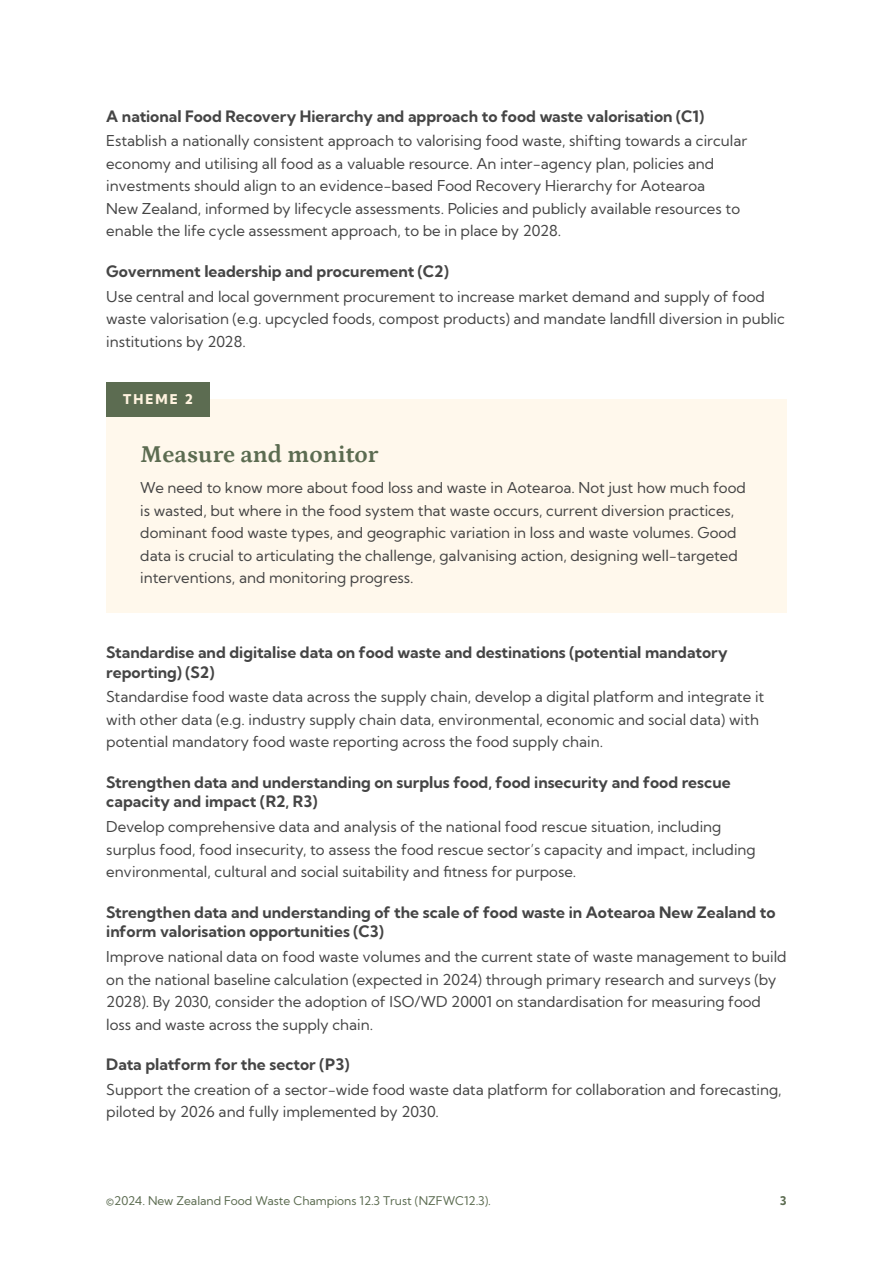
<style>
.page{position:relative;width:893px;height:1263px;background:#fff}
.page>*{position:absolute;margin:0;border:0;box-sizing:border-box;transform-origin:0 0}
.t1{font:700 24px "Petrona";color:#5c6c51}
.t2{font:700 15.75px/19.5px "Kumbh Sans";color:#454545}
.t3{font:15px/22.5px "Kumbh Sans";color:#454545}
.t4{font:800 13.5px "Kumbh Sans";letter-spacing:.15em;color:#fff3df}
.t5{font:12px "Kumbh Sans";color:#5c6c51}
.t6{font:700 12px "Kumbh Sans";color:#5c6c51}
</style>
<div class="page">
<div style="left:106px;top:399px;width:681px;height:214px;background:#fff8ec"></div>
<div style="left:106px;top:382px;width:104px;height:34px;background:#5c6c51"></div>
<p class="t2" style="left:106px;top:106px;width:599px">A national Food Recovery Hierarchy and approach to food waste valorisation (C1)</p>
<p class="t3" style="left:106px;top:130px;width:642px">Establish a nationally consistent approach to valorising food waste, shifting towards a circular economy and utilising all food as a valuable resource. An inter-agency plan, policies and investments should align to an evidence-based Food Recovery Hierarchy for Aotearoa<br>New Zealand, informed by lifecycle assessments. Policies and publicly available resources to enable the life cycle assessment approach, to be in place by 2028.</p>
<p class="t2" style="left:106px;top:262px;width:344px">Government leadership and procurement (C2)</p>
<p class="t3" style="left:106px;top:285px;width:680px">Use central and local government procurement to increase market demand and supply of food waste valorisation (e.g. upcycled foods, compost products) and mandate landfill diversion in public institutions by 2028.</p>
<p class="t4" style="left:123px;top:390px;width:71px">THEME 2</p>
<h1 class="t1" style="left:140px;top:436px;width:240px">Measure and monitor</h1>
<p class="t3" style="left:140px;top:476px;width:607px">We need to know more about food loss and waste in Aotearoa. Not just how much food is wasted, but where in the food system that waste occurs, current diversion practices, dominant food waste types, and geographic variation in loss and waste volumes. Good data is crucial to articulating the challenge, galvanising action, designing well-targeted interventions, and monitoring progress.</p>
<p class="t2" style="left:106px;top:642px;width:623px">Standardise and digitalise data on food waste and destinations (potential mandatory reporting) (S2)</p>
<p class="t3" style="left:106px;top:685px;width:660px">Standardise food waste data across the supply chain, develop a digital platform and integrate it with other data (e.g. industry supply chain data, environmental, economic and social data) with potential mandatory food waste reporting across the food supply chain.</p>
<p class="t2" style="left:106px;top:772px;width:626px">Strengthen data and understanding on surplus food, food insecurity and food rescue capacity and impact (R2, R3)</p>
<p class="t3" style="left:106px;top:815px;width:651px">Develop comprehensive data and analysis of the national food rescue situation, including surplus food, food insecurity, to assess the food rescue sector’s capacity and impact, including environmental, cultural and social suitability and fitness for purpose.</p>
<p class="t2" style="left:106px;top:902px;width:671px">Strengthen data and understanding of the scale of food waste in Aotearoa New Zealand to inform valorisation opportunities (C3)</p>
<p class="t3" style="left:106px;top:945px;width:682px">Improve national data on food waste volumes and the current state of waste management to build on the national baseline calculation (expected in 2024) through primary research and surveys (by 2028). By 2030, consider the adoption of ISO/WD 20001 on standardisation for measuring food loss and waste across the supply chain.</p>
<p class="t2" style="left:106px;top:1055px;width:245px">Data platform for the sector (P3)</p>
<p class="t3" style="left:106px;top:1078px;width:677px">Support the creation of a sector-wide food waste data platform for collaboration and forecasting, piloted by 2026 and fully implemented by 2030.</p>
<p class="t5" style="left:106px;top:1193px;width:386px">©2024. New Zealand Food Waste Champions 12.3 Trust (NZFWC12.3).</p>
<p class="t6" style="left:780px;top:1193px;width:8px">3</p>
</div>
